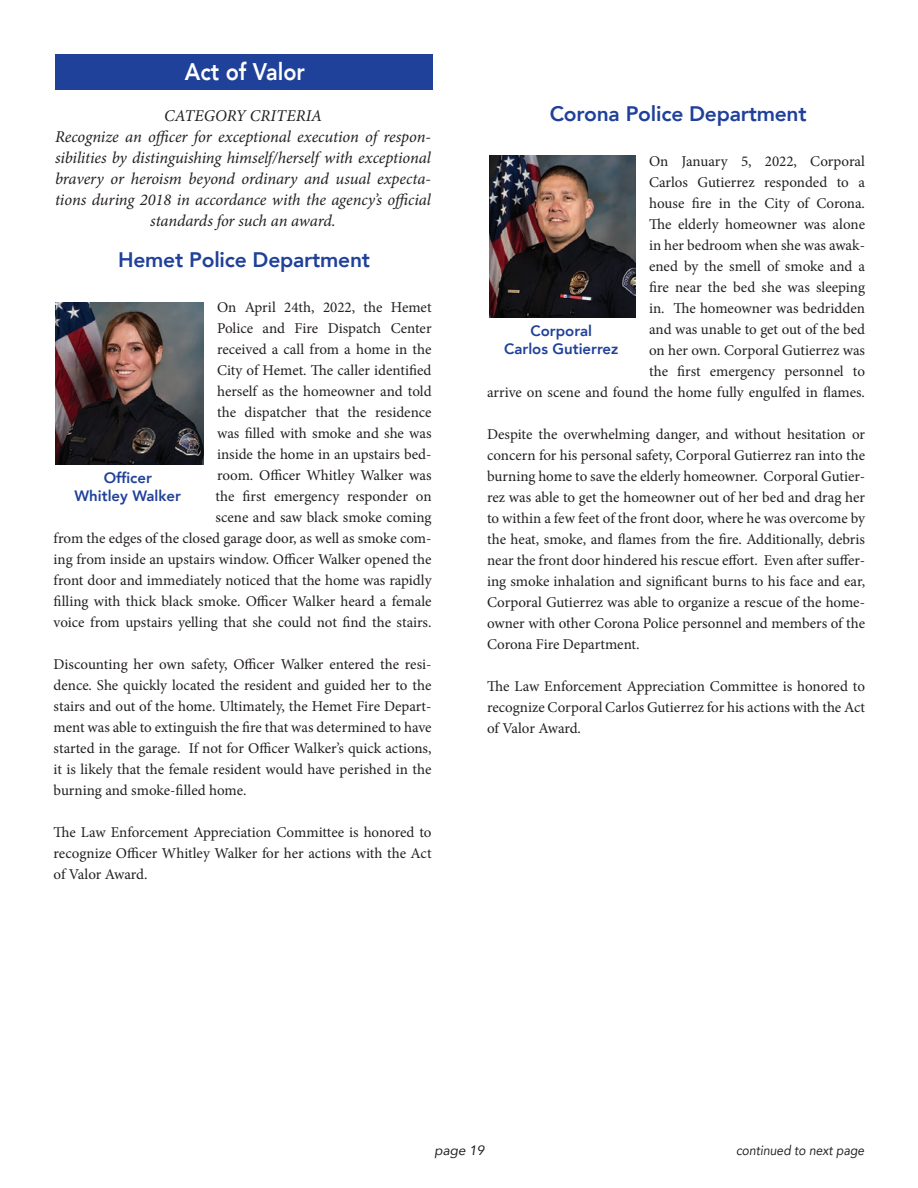
<style>
.page{position:relative;width:918px;height:1188px;background:#fff}
.page>*{position:absolute;margin:0;border:0;box-sizing:border-box;transform-origin:0 0}
.t1{font:800 24px "Avenir";color:#fff;scale:.9 1}
.t2{font:800 21px "Avenir";letter-spacing:-.01em;color:#20419a}
.t3{font:italic 16.5px/21px "Minion Pro";letter-spacing:-.005em;color:#231f20;text-align:justify}
.t4{font:15px/21px "Minion Pro";color:#231f20;text-align:justify}
.t5{font:800 15px "Avenir";color:#20419a}
.t6{font:italic 13.5px "Avenir";color:#231f20;scale:.9 1}
.t7{font:italic 13.5px "Avenir";color:#231f20}
</style>
<div class="page">
<div style="left:55px;top:54px;width:378px;height:36px;background:#20419a"></div>
<img style="left:55px;top:302px;width:149px;height:162px">
<img style="left:489px;top:155px;width:147px;height:162px">
<p class="t1" style="left:185px;top:53px;width:135px">Act of Valor</p>
<p class="t3" style="left:164px;top:105px;width:159px">CATEGORY CRITERIA</p>
<p class="t3" style="left:55px;top:126px;width:377px">Recognize an officer for exceptional execution of respon&shy;sibilities by distinguishing himself/herself with exceptional bravery or heroism beyond ordinary and usual expecta&shy;tions during 2018 in accordance with the agency’s official</p>
<p class="t3" style="left:150px;top:210px;width:187px">standards for such an award.</p>
<p class="t2" style="left:118px;top:244px;width:254px">Hemet Police Department</p>
<p class="t4" style="left:54px;top:297px;width:380px;text-align:right">On April 24th, 2022, the Hemet<br>Police and Fire Dispatch Center<br>received a call from a home in the<br>City of Hemet. The caller identified<br>herself as the homeowner and told<br>the dispatcher that the residence<br>was filled with smoke and she was<br>inside the home in an upstairs bed-<br>room. Officer Whitley Walker was<br>the first emergency responder on<br>scene and saw black smoke coming<br>from the edges of the closed garage door, as well as smoke com&shy;ing from inside an upstairs window. Officer Walker opened the front door and immediately noticed that the home was rapidly filling with thick black smoke. Officer Walker heard a female voice from upstairs yelling that she could not find the stairs.</p>
<p class="t4" style="left:54px;top:654px;width:379px">Discounting her own safety, Officer Walker entered the resi&shy;dence. She quickly located the resident and guided her to the stairs and out of the home. Ultimately, the Hemet Fire Depart&shy;ment was able to extinguish the fire that was determined to have started in the garage. If not for Officer Walker’s quick actions, it is likely that the female resident would have perished in the burning and smoke-filled home.</p>
<p class="t4" style="left:54px;top:822px;width:380px">The Law Enforcement Appreciation Committee is honored to recognize Officer Whitley Walker for her actions with the Act of Valor Award.</p>
<p class="t5" style="left:104px;top:467px;width:50px">Officer</p>
<p class="t5" style="left:75px;top:485px;width:108px">Whitley Walker</p>
<p class="t2" style="left:550px;top:97px;width:258px">Corona Police Department</p>
<p class="t4" style="left:649px;top:151px;width:217px">On January 5, 2022, Corporal</p>
<p class="t4" style="left:649px;top:172px;width:218px">Carlos Gutierrez responded to a house fire in the City of Corona.<br>The elderly homeowner was alone in her bedroom when she was awak&shy;ened by the smell of smoke and a fire near the bed she was sleeping in. The homeowner was bedridden and was unable to get out of the bed on her own. Corporal Gutierrez was the first emergency personnel to</p>
<p class="t4" style="left:487px;top:382px;width:379px">arrive on scene and found the home fully engulfed in flames.</p>
<p class="t4" style="left:487px;top:424px;width:380px">Despite the overwhelming danger, and without hesitation or concern for his personal safety, Corporal Gutierrez ran into the burning home to save the elderly homeowner. Corporal Gutier&shy;rez was able to get the homeowner out of her bed and drag her to within a few feet of the front door, where he was overcome by the heat, smoke, and flames from the fire. Additionally, debris near the front door hindered his rescue effort. Even after suffer&shy;ing smoke inhalation and significant burns to his face and ear, Corporal Gutierrez was able to organize a rescue of the home&shy;owner with other Corona Police personnel and members of the Corona Fire Department.</p>
<p class="t4" style="left:487px;top:675px;width:380px">The Law Enforcement Appreciation Committee is honored to recognize Corporal Carlos Gutierrez for his actions with the Act of Valor Award.</p>
<p class="t5" style="left:531px;top:319px;width:63px">Corporal</p>
<p class="t5" style="left:504px;top:337px;width:116px">Carlos Gutierrez</p>
<p class="t7" style="left:435px;top:1142px;width:51px">page 19</p>
<p class="t6" style="left:736px;top:1142px;width:144px">continued to next page</p>
</div>
